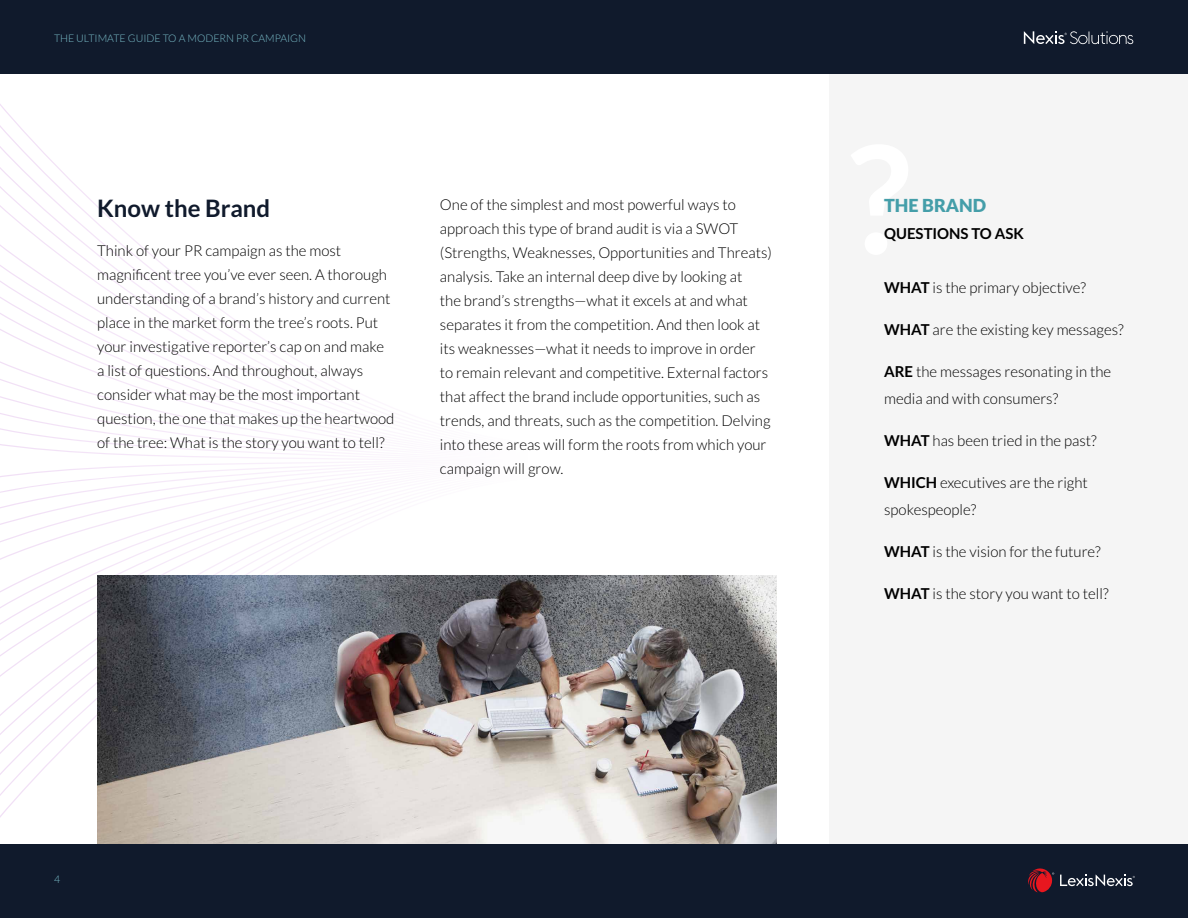
<style>
.page{position:relative;width:1188px;height:918px;background:#fff}
.page>*{position:absolute;margin:0;border:0;box-sizing:border-box;transform-origin:0 0}
.t1{font:700 150px "Lato";color:#fff}
.t2{font:700 24px "Lato";color:#101a2c}
.t3{font:900 18px "Lato";color:#449ea9}
.t4{font:300 15px/24px "Lato";color:#000}
.t5{font:700 15px "Lato";color:#000}
.t6{font:300 10.5px "Lato";color:#7abdc9}
.s1{font-weight:700}
</style>
<div class="page">
<div style="left:0;top:0;width:1188px;height:74px;background:#101a2c"></div>
<div style="left:0;top:844px;width:1188px;height:74px;background:#101a2c"></div>
<svg style="left:1060px;top:875px;width:75px;height:11px"></svg>
<svg style="left:1028px;top:868px;width:26px;height:25px"></svg>
<svg style="left:1024px;top:31px;width:109px;height:13px"></svg>
<svg style="left:0;top:288px;width:215px;height:17px"></svg>
<svg style="left:0;top:305px;width:238px;height:17px"></svg>
<svg style="left:0;top:322px;width:290px;height:34px"></svg>
<svg style="left:0;top:356px;width:321px;height:18px"></svg>
<svg style="left:0;top:374px;width:359px;height:19px"></svg>
<svg style="left:0;top:565px;width:291px;height:34px"></svg>
<svg style="left:0;top:547px;width:322px;height:18px"></svg>
<svg style="left:0;top:529px;width:357px;height:18px"></svg>
<svg style="left:0;top:393px;width:368px;height:136px"></svg>
<div style="left:830px;top:74px;width:358px;height:770px;background:#f5f5f5"></div>
<img style="left:97px;top:575px;width:680px;height:268px">
<p class="t6" style="left:54px;top:33px;width:254px">THE ULTIMATE GUIDE TO A MODERN PR CAMPAIGN</p>
<h2 class="t2" style="left:97px;top:194px;width:175px">Know the Brand</h2>
<p class="t4" style="left:97px;top:239px;width:299px">Think of your PR campaign as the most magnificent tree you’ve ever seen. A thorough understanding of a brand’s history and current place in the market form the tree’s roots. Put your investigative reporter’s cap on and make a list of questions. And throughout, always consider what may be the most important question, the one that makes up the heartwood of the tree: What is the story you want to tell?</p>
<p class="t4" style="left:440px;top:192px;width:334px">One of the simplest and most powerful ways to approach this type of brand audit is via a SWOT (Strengths, Weaknesses, Opportunities and Threats) analysis. Take an internal deep dive by looking at<br>the brand’s strengths—what it excels at and what separates it from the competition. And then look at its weaknesses—what it needs to improve in order to remain relevant and competitive. External factors that affect the brand include opportunities, such as trends, and threats, such as the competition. Delving into these areas will form the roots from which your campaign will grow.</p>
<h1 class="t1" style="left:848px;top:113px;width:64px">?</h1>
<p class="t3" style="left:884px;top:195px;width:104px">THE BRAND</p>
<p class="t5" style="left:884px;top:225px;width:141px">QUESTIONS TO ASK</p>
<p class="t4" style="left:884px;top:276px;width:203px"><span class="s1">WHAT</span> is the primary objective?</p>
<p class="t4" style="left:884px;top:318px;width:241px"><span class="s1">WHAT</span> are the existing key messages?</p>
<p class="t4" style="left:884px;top:358px;width:229px;line-height:27px"><span class="s1">ARE</span> the messages resonating in the media and with consumers?</p>
<p class="t4" style="left:884px;top:429px;width:214px"><span class="s1">WHAT</span> has been tried in the past?</p>
<p class="t4" style="left:884px;top:469px;width:205px;line-height:27px"><span class="s1">WHICH</span> executives are the right spokespeople?</p>
<p class="t4" style="left:884px;top:540px;width:218px"><span class="s1">WHAT</span> is the vision for the future?</p>
<p class="t4" style="left:884px;top:582px;width:226px"><span class="s1">WHAT</span> is the story you want to tell?</p>
<p class="t6" style="left:54px;top:874px;width:8px">4</p>
</div>
